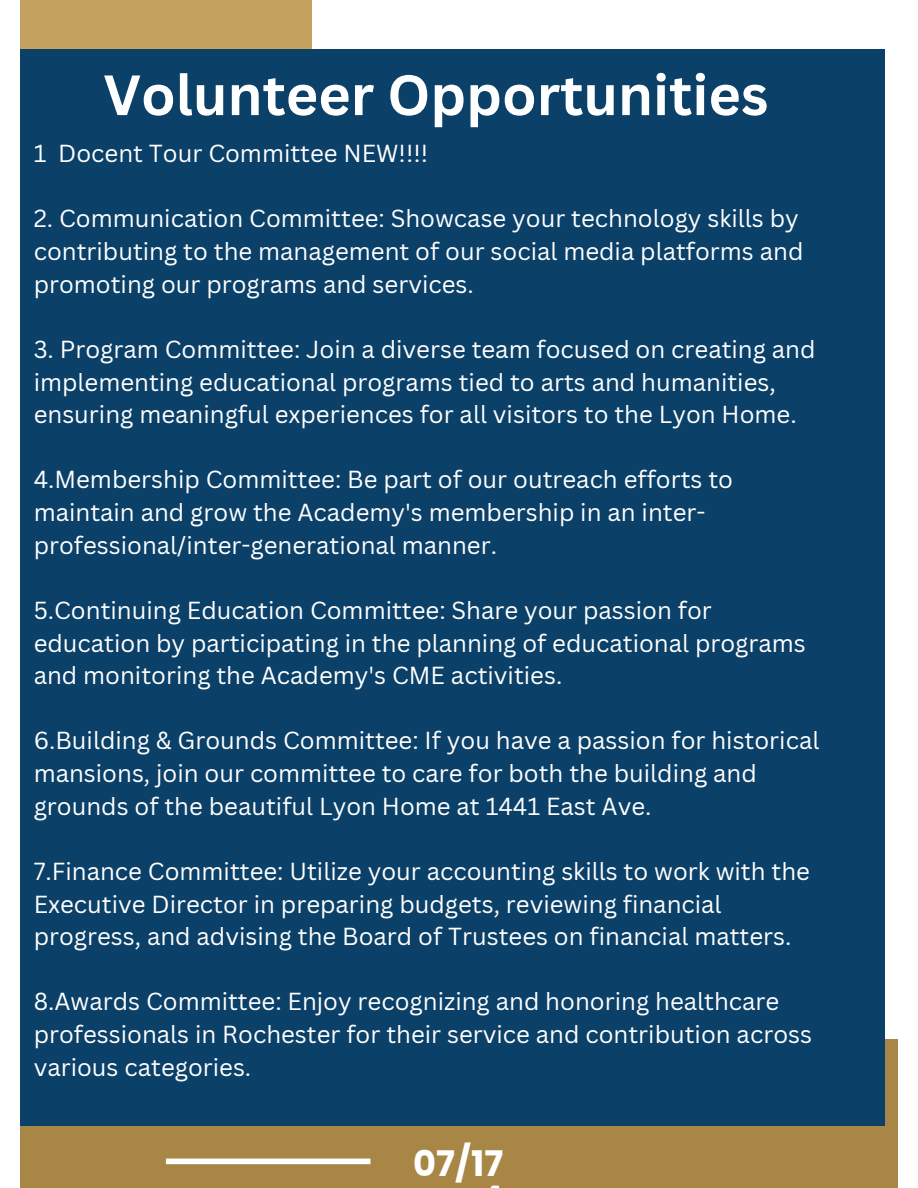
<style>
.page{position:relative;width:918px;height:1188px;background:#fff}
.page>*{position:absolute;margin:0;border:0;box-sizing:border-box;transform-origin:0 0}
.t1{font:700 55.5px "Canva Sans";color:#fff}
.t2{font:700 35.25px "Poppins";color:#fff}
.t3{font:24px/32.7px "Canva Sans";color:#fff}
</style>
<div class="page">
<div style="left:20px;top:0;width:292px;height:388px;background:#c4a15f"></div>
<div style="left:20px;top:1039px;width:878px;height:149px;background:#a88746"></div>
<div style="left:20px;top:49px;width:864px;height:1076px;background:#0b4068"></div>
<div style="left:166px;top:1159px;width:204px;height:5px;background:#fff"></div>
<p class="t1" style="left:103px;top:56px;width:667px">Volunteer Opportunities</p>
<p class="t3" style="left:34px;top:137px;width:396px">1 Docent Tour Committee NEW!!!!</p>
<p class="t3" style="left:34px;top:202px;width:771px">2. Communication Committee: Showcase your technology skills by contributing to the management of our social media platforms and promoting our programs and services.</p>
<p class="t3" style="left:34px;top:332px;width:783px">3. Program Committee: Join a diverse team focused on creating and implementing educational programs tied to arts and humanities, ensuring meaningful experiences for all visitors to the Lyon Home.</p>
<p class="t3" style="left:34px;top:463px;width:701px">4.Membership Committee: Be part of our outreach efforts to maintain and grow the Academy's membership in an inter&shy;professional/inter-generational manner.</p>
<p class="t3" style="left:34px;top:593px;width:774px">5.Continuing Education Committee: Share your passion for education by participating in the planning of educational programs and monitoring the Academy's CME activities.</p>
<p class="t3" style="left:34px;top:724px;width:787px">6.Building &amp; Grounds Committee: If you have a passion for historical mansions, join our committee to care for both the building and grounds of the beautiful Lyon Home at 1441 East Ave.</p>
<p class="t3" style="left:34px;top:854px;width:778px">7.Finance Committee: Utilize your accounting skills to work with the<br>Executive Director in preparing budgets, reviewing financial progress, and advising the Board of Trustees on financial matters.</p>
<h2 class="t3" style="left:34px;top:985px;width:780px">8.Awards Committee: Enjoy recognizing and honoring healthcare professionals in Rochester for their service and contribution across various categories.</h2>
<h1 class="t2" style="left:413px;top:1139px;width:91px">07/17</h1>
</div>
